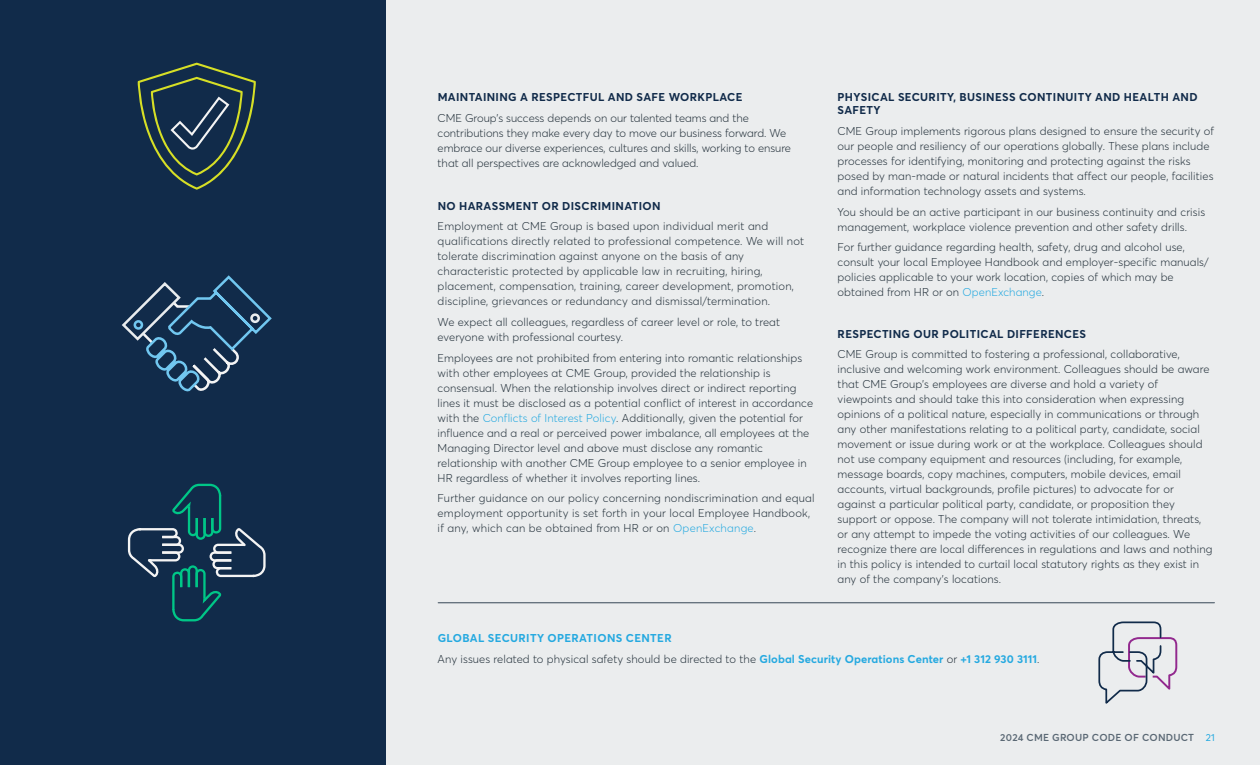
<style>
.page{position:relative;width:1260px;height:765px;background:#ebedee}
.page>*{position:absolute;margin:0;border:0;box-sizing:border-box;transform-origin:0 0}
.t1{font:300 11.25px/15px "Averta";letter-spacing:.01em;color:#25323c}
.t2{font:700 11.25px/13.5px "Averta";letter-spacing:.03em;color:#112b4a}
.t3{font:700 11.25px/20.6px "Averta";letter-spacing:.03em;color:#25a9e0}
.t4{font:600 10px "Averta";letter-spacing:.02em;color:#5a6874}
.s1{color:#25a9e0}
.s2{font-weight:300;color:#25323c}
.s3{font-weight:400;color:#25a9e0}
</style>
<div class="page">
<div style="left:0;top:0;width:385px;height:765px;background:#112b4a"></div>
<svg style="left:138px;top:63px;width:118px;height:127px"></svg>
<svg style="left:128px;top:484px;width:138px;height:137px"></svg>
<hr style="left:438px;top:602px;width:776px;height:1px;background:#5a6874">
<svg style="left:1098px;top:621px;width:80px;height:83px"></svg>
<svg style="left:122px;top:275px;width:150px;height:117px"></svg>
<p class="t2" style="left:438px;top:90px;width:306px">MAINTAINING A RESPECTFUL AND SAFE WORKPLACE</p>
<p class="t1" style="left:438px;top:110px;width:355px">CME Group’s success depends on our talented teams and the contributions they make every day to move our business forward. We embrace our diverse experiences, cultures and skills, working to ensure that all perspectives are acknowledged and valued.</p>
<p class="t2" style="left:438px;top:198px;width:224px">NO HARASSMENT OR DISCRIMINATION</p>
<p class="t1" style="left:438px;top:218px;width:368px">Employment at CME Group is based upon individual merit and qualifications directly related to professional competence. We will not tolerate discrimination against anyone on the basis of any characteristic protected by applicable law in recruiting, hiring, placement, compensation, training, career development, promotion, discipline, grievances or redundancy and dismissal/termination.</p>
<p class="t1" style="left:438px;top:314px;width:344px">We expect all colleagues, regardless of career level or role, to treat everyone with professional courtesy.</p>
<p class="t1" style="left:438px;top:350px;width:377px">Employees are not prohibited from entering into romantic relationships with other employees at CME Group, provided the relationship is consensual. When the relationship involves direct or indirect reporting lines it must be disclosed as a potential conflict of interest in accordance with the <span class="s1">Conflicts of Interest Policy</span>. Additionally, given the potential for influence and a real or perceived power imbalance, all employees at the Managing Director level and above must disclose any romantic relationship with another CME Group employee to a senior employee in HR regardless of whether it involves reporting lines.</p>
<p class="t1" style="left:438px;top:490px;width:379px">Further guidance on our policy concerning nondiscrimination and equal employment opportunity is set forth in your local Employee Handbook, if any, which can be obtained from HR or on <span class="s1">OpenExchange</span>.</p>
<p class="t2" style="left:838px;top:90px;width:362px">PHYSICAL SECURITY, BUSINESS CONTINUITY AND HEALTH AND<br>SAFETY</p>
<p class="t1" style="left:838px;top:123px;width:378px">CME Group implements rigorous plans designed to ensure the security of our people and resiliency of our operations globally. These plans include processes for identifying, monitoring and protecting against the risks posed by man-made or natural incidents that affect our people, facilities and information technology assets and systems.</p>
<p class="t1" style="left:838px;top:204px;width:369px">You should be an active participant in our business continuity and crisis management, workplace violence prevention and other safety drills.</p>
<p class="t1" style="left:838px;top:239px;width:373px">For further guidance regarding health, safety, drug and alcohol use, consult your local Employee Handbook and employer-specific manuals/ policies applicable to your work location, copies of which may be obtained from HR or on <span class="s1">OpenExchange</span>.</p>
<p class="t2" style="left:838px;top:327px;width:250px">RESPECTING OUR POLITICAL DIFFERENCES</p>
<p class="t1" style="left:838px;top:347px;width:376px">CME Group is committed to fostering a professional, collaborative, inclusive and welcoming work environment. Colleagues should be aware that CME Group’s employees are diverse and hold a variety of viewpoints and should take this into consideration when expressing opinions of a political nature, especially in communications or through any other manifestations relating to a political party, candidate, social movement or issue during work or at the workplace. Colleagues should not use company equipment and resources (including, for example, message boards, copy machines, computers, mobile devices, email accounts, virtual backgrounds, profile pictures) to advocate for or against a particular political party, candidate, or proposition they support or oppose. The company will not tolerate intimidation, threats, or any attempt to impede the voting activities of our colleagues. We recognize there are local differences in regulations and laws and nothing in this policy is intended to curtail local statutory rights as they exist in any of the company’s locations.</p>
<p class="t3" style="left:438px;top:628px;width:604px">GLOBAL SECURITY OPERATIONS CENTER<br><span class="s2">Any issues related to physical safety should be directed to the</span> Global Security Operations Center <span class="s2">or</span> +1 312 930 3111<span class="s2">.</span></p>
<p class="t4" style="left:1000px;top:730px;width:216px">2024 CME GROUP CODE OF CONDUCT <span class="s3">21</span></p>
</div>
